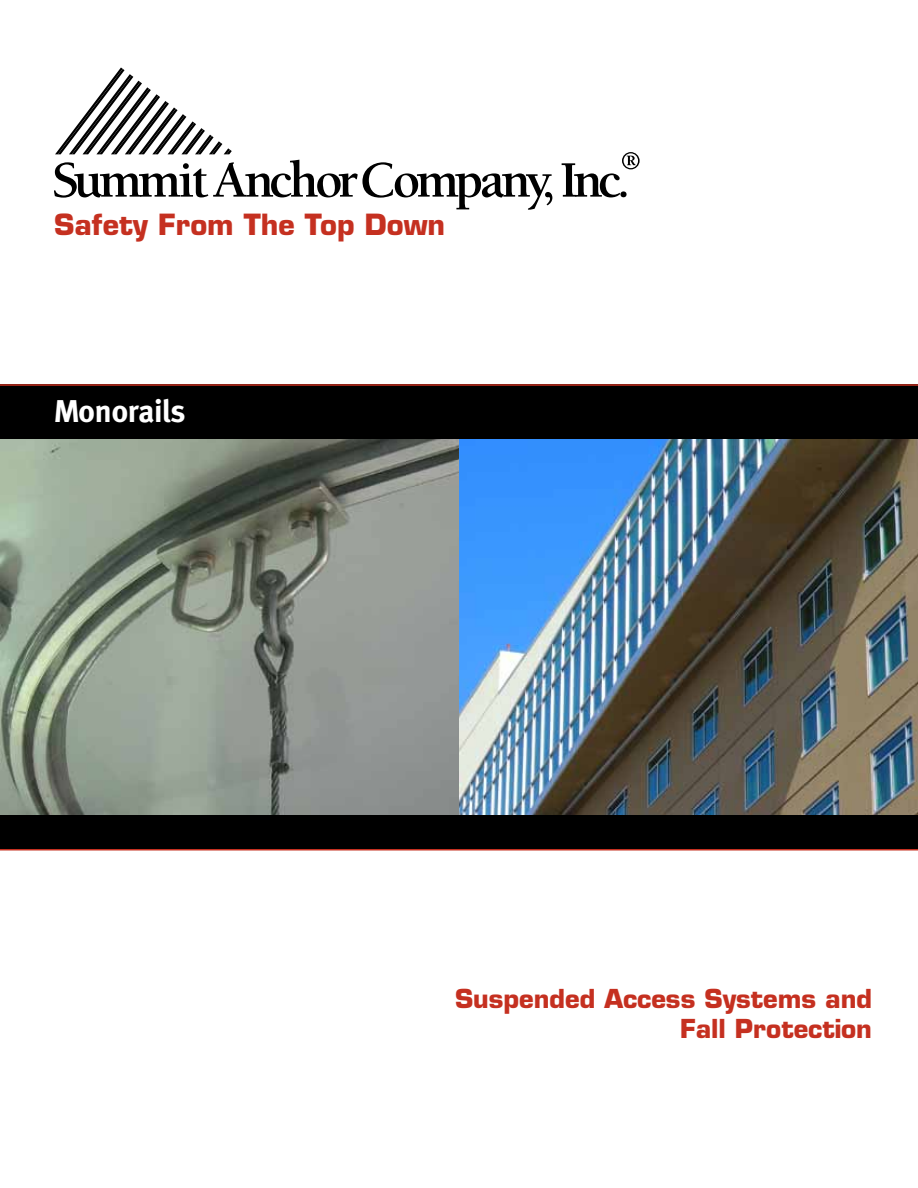
<style>
.page{position:relative;width:918px;height:1188px;background:#fff}
.page>*{position:absolute;margin:0;border:0;box-sizing:border-box;transform-origin:0 0}
.t1{font:700 31.5px "Meta";color:#fff}
.t2{font:700 28.5px "Eurostile";color:#c53020}
.t3{font:700 25.5px/30.6px "Eurostile";color:#c53020;text-align:right}
</style>
<div class="page">
<svg style="left:55px;top:67px;width:177px;height:87px"></svg>
<svg style="left:54px;top:160px;width:498px;height:50px"></svg>
<svg style="left:562px;top:152px;width:78px;height:45px"></svg>
<img style="left:459px;top:439px;width:459px;height:376px">
<img style="left:0;top:438px;width:459px;height:377px">
<div style="left:0;top:384px;width:918px;height:54px;background:#000"></div>
<div style="left:0;top:815px;width:918px;height:34px;background:#000"></div>
<hr style="left:0;top:384px;width:918px;height:2px;background:#c53020">
<hr style="left:0;top:849px;width:918px;height:1px;background:#c53020">
<p class="t2" style="left:54px;top:207px;width:393px">Safety From The Top Down</p>
<p class="t1" style="left:54px;top:393px;width:133px">Monorails</p>
<p class="t3" style="left:455px;top:983px;width:419px">Suspended Access Systems and<br>Fall Protection</p>
</div>
